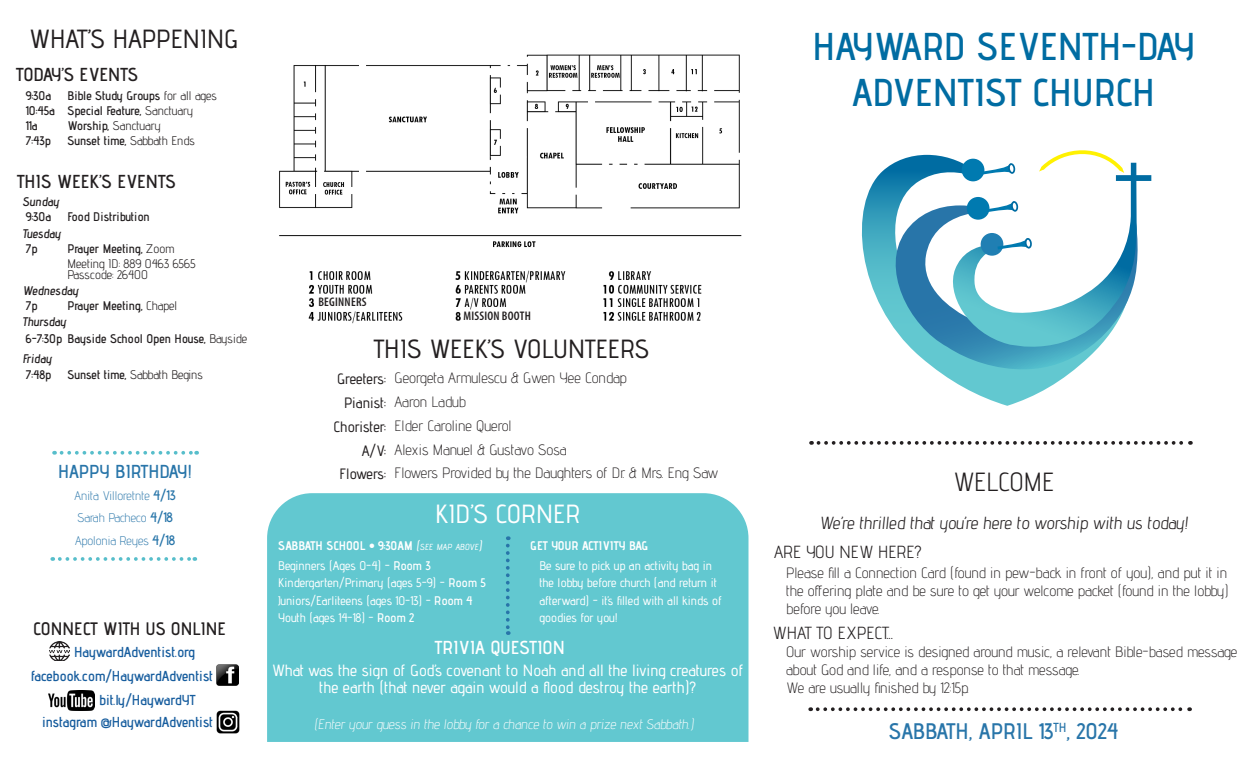
<style>
.page{position:relative;width:1260px;height:765px;background:#fff}
.page>*{position:absolute;margin:0;border:0;box-sizing:border-box;transform-origin:0 0}
.t1{font:600 38.75px "Advent Pro";color:#006ca2}
.t2{font:500 26.25px "Advent Pro";color:#231f20}
.t3{font:500 26.25px "Advent Pro";color:#fff}
.t4{font:26.25px "Advent Pro";color:#231f20}
.t5{font:600 22.5px "Advent Pro";color:#2875a9}
.t6{font:600 18.75px "Advent Pro";color:#231f20}
.t7{font:600 18.75px "Advent Pro";color:#fff}
.t8{font:600 18.75px "Advent Pro";color:#2875a9}
.t9{font:600 18px "Advent Pro";color:#231f20}
.t10{font:17.5px "Advent Pro";color:#231f20}
.t11{font:500 16.25px/17.5px "Advent Pro";color:#fff;text-align:center}
.t12{font:300 15px/18px "Advent Pro";color:#231f20;text-align:justify}
.t13{font:500 15px "Advent Pro";color:#231f20}
.t14{font:600 14.38px "Advent Pro";color:#175d9e}
.t15{font:300 13.75px "Advent Pro";color:#fff}
.t16{font:600 12.5px "Advent Pro";color:#231f20}
.t17{font:500 12.5px/17.5px "Advent Pro";color:#fff}
.t18{font:12.5px "Advent Pro";color:#231f20}
.t19{font:300 12.5px "Advent Pro";color:#2875a9}
.t20{font:700 12.5px "Advent Pro";color:#fff}
.t21{font:600 condensed 12.5px "Myriad Pro";letter-spacing:.02em;color:#231f20}
.s1{font-weight:400}
.s2{font-weight:600}
.s3{font-weight:600;font-size:13.75px}
.s4{font-weight:500}
.s5{font-weight:500;font-size:8.75px}
</style>
<div class="page">
<div style="left:267px;top:493px;width:481px;height:249px;background:#62c8d0"></div>
<img style="left:279px;top:54px;width:463px;height:194px">
<img style="left:48px;top:691px;width:47px;height:19px">
<img style="left:49px;top:642px;width:20px;height:19px">
<img style="left:217px;top:664px;width:21px;height:21px">
<img style="left:216px;top:710px;width:24px;height:24px">
<svg style="left:506px;top:546px;width:4px;height:89px"></svg>
<svg style="left:62px;top:451px;width:135px;height:4px"></svg>
<svg style="left:60px;top:557px;width:135px;height:4px"></svg>
<img style="left:308px;top:270px;width:394px;height:54px">
<div style="left:462px;top:310px;width:59px;height:12px;background:#fff"></div>
<div style="left:318px;top:297px;width:59px;height:12px;background:#fff"></div>
<svg style="left:861px;top:155px;width:276px;height:251px"></svg>
<div style="left:962px;top:159px;width:22px;height:22px;background:#007ab0;border-radius:50%"></div>
<svg style="left:981px;top:162px;width:35px;height:1px"></svg>
<svg style="left:880px;top:205px;width:257px;height:165px"></svg>
<svg style="left:945px;top:163px;width:206px;height:199px"></svg>
<div style="left:981px;top:233px;width:22px;height:23px;background:#207fb3;border-radius:50%"></div>
<svg style="left:997px;top:237px;width:36px;height:13px"></svg>
<svg style="left:1038px;top:150px;width:88px;height:24px"></svg>
<svg style="left:818px;top:441px;width:373px;height:4px"></svg>
<svg style="left:818px;top:707px;width:372px;height:4px"></svg>
<p class="t2" style="left:29px;top:23px;width:211px">WHAT’S HAPPENING</p>
<p class="t6" style="left:16px;top:63px;width:124px">TODAY’S EVENTS</p>
<p class="t16" style="left:26px;top:88px;width:27px">9:30a</p>
<p class="t16" style="left:68px;top:88px;width:151px">Bible Study Groups <span class="s1">for all ages</span></p>
<p class="t16" style="left:26px;top:103px;width:169px">10:45a Special Feature, <span class="s1">Sanctuary</span></p>
<p class="t16" style="left:26px;top:118px;width:13px">11a</p>
<p class="t18" style="left:68px;top:118px;width:95px"><span class="s2">Worship,</span> Sanctuary</p>
<p class="t16" style="left:26px;top:133px;width:26px">7:43p</p>
<p class="t16" style="left:68px;top:133px;width:129px">Sunset time, <span class="s1">Sabbath Ends</span></p>
<p class="t6" style="left:17px;top:170px;width:161px">THIS WEEK’S EVENTS</p>
<p class="t16" style="left:22px;top:194px;width:40px">Sunday</p>
<p class="t16" style="left:26px;top:209px;width:27px">9:30a</p>
<p class="t16" style="left:68px;top:209px;width:84px">Food Distribution</p>
<p class="t16" style="left:22px;top:226px;width:42px">Tuesday</p>
<p class="t16" style="left:26px;top:241px;width:13px">7p</p>
<p class="t16" style="left:68px;top:241px;width:108px">Prayer Meeting, <span class="s1">Zoom</span></p>
<p class="t18" style="left:68px;top:256px;width:129px">Meeting ID: 889 0463 6565</p>
<p class="t18" style="left:68px;top:267px;width:82px">Passcode: 26400</p>
<p class="t16" style="left:22px;top:283px;width:60px">Wednesday</p>
<p class="t16" style="left:26px;top:298px;width:13px">7p</p>
<p class="t16" style="left:68px;top:298px;width:111px">Prayer Meeting, <span class="s1">Chapel</span></p>
<p class="t16" style="left:22px;top:314px;width:47px">Thursday</p>
<p class="t16" style="left:26px;top:331px;width:223px">6-7:30p Bayside School Open House, <span class="s1">Bayside</span></p>
<p class="t16" style="left:22px;top:351px;width:33px">Friday</p>
<p class="t16" style="left:26px;top:367px;width:27px">7:48p</p>
<p class="t18" style="left:68px;top:367px;width:137px"><span class="s2">Sunset time,</span> Sabbath Begins</p>
<p class="t8" style="left:58px;top:460px;width:136px">HAPPY BIRTHDAY!</p>
<p class="t19" style="left:75px;top:488px;width:102px">Anita Villoretnte <span class="s3">4/13</span></p>
<p class="t19" style="left:77px;top:510px;width:97px">Sarah Pacheco <span class="s3">4/18</span></p>
<p class="t19" style="left:75px;top:533px;width:101px">Apolonia Reyes <span class="s3">4/18</span></p>
<p class="t9" style="left:33px;top:618px;width:194px">CONNECT WITH US ONLINE</p>
<p class="t14" style="left:74px;top:643px;width:123px">HaywardAdventist.org</p>
<p class="t14" style="left:31px;top:667px;width:184px">facebook.com/HaywardAdventist</p>
<p class="t14" style="left:42px;top:713px;width:172px">instagram @HaywardAdventist</p>
<p class="t14" style="left:99px;top:691px;width:98px">bit.ly/HaywardYT</p>
<p class="t21" style="left:318px;top:294px;width:50px">BEGINNERS</p>
<p class="t21" style="left:463px;top:309px;width:69px">MISSION BOOTH</p>
<p class="t2" style="left:374px;top:333px;width:277px">THIS WEEK’S VOLUNTEERS</p>
<p class="t13" style="left:337px;top:370px;width:50px">Greeters:</p>
<p class="t13" style="left:344px;top:394px;width:43px">Pianist:</p>
<p class="t13" style="left:334px;top:417px;width:54px">Chorister:</p>
<p class="t13" style="left:362px;top:441px;width:26px">A/V:</p>
<p class="t13" style="left:339px;top:465px;width:48px">Flowers:</p>
<p class="t12" style="left:395px;top:369px;width:234px">Georgeta Armulescu &amp; Gwen Yee Condap</p>
<p class="t12" style="left:395px;top:393px;width:73px">Aaron Ladub</p>
<p class="t12" style="left:395px;top:416px;width:118px">Elder Caroline Querol</p>
<p class="t12" style="left:395px;top:440px;width:174px">Alexis Manuel &amp; Gustavo Sosa</p>
<p class="t12" style="left:395px;top:464px;width:325px">Flowers Provided by the Daughters of Dr. &amp; Mrs. Eng Saw</p>
<p class="t3" style="left:435px;top:498px;width:147px">KID’S CORNER</p>
<p class="t20" style="left:278px;top:538px;width:207px">SABBATH SCHOOL • 9:30AM <span class="s4">(</span><span class="s5">SEE MAP ABOVE</span><span class="s4">)</span></p>
<p class="t20" style="left:530px;top:538px;width:119px">GET YOUR ACTIVITY BAG</p>
<p class="t17" style="left:278px;top:556px;width:154px">Beginners (Ages 0-4) - <span class="s2">Room 3</span></p>
<p class="t17" style="left:278px;top:574px;width:209px">Kindergarten/Primary (ages 5-9) - <span class="s2">Room 5</span></p>
<p class="t17" style="left:278px;top:591px;width:196px">Juniors/Earliteens (ages 10-13) - <span class="s2">Room 4</span></p>
<p class="t17" style="left:278px;top:609px;width:137px">Youth (ages 14-18) - <span class="s2">Room 2</span></p>
<p class="t7" style="left:435px;top:636px;width:132px">TRIVIA QUESTION</p>
<p class="t17" style="left:539px;top:556px;width:184px">Be sure to pick up an activity bag in the lobby before church (and return it afterward) - it’s filled with all kinds of goodies for you!</p>
<p class="t11" style="left:272px;top:661px;width:473px">What was the sign of God’s covenant to Noah and all the living creatures of the earth (that never again would a flood destroy the earth)?</p>
<p class="t15" style="left:314px;top:716px;width:383px">(Enter your guess in the lobby for a chance to win a prize next Sabbath.)</p>
<p class="t1" style="left:813px;top:23px;width:384px">HAYWARD SEVENTH-DAY</p>
<p class="t1" style="left:852px;top:69px;width:304px">ADVENTIST CHURCH</p>
<p class="t4" style="left:953px;top:465px;width:103px">WELCOME</p>
<p class="t10" style="left:819px;top:512px;width:372px">We’re thrilled that you’re here to worship with us today!</p>
<p class="t12" style="left:786px;top:564px;width:444px">Please fill a Connection Card (found in pew-back in front of you), and put it in the offering plate and be sure to get your welcome packet (found in the lobby) before you leave.</p>
<p class="t10" style="left:774px;top:541px;width:149px">ARE YOU NEW HERE?</p>
<p class="t10" style="left:773px;top:622px;width:122px">WHAT TO EXPECT...</p>
<p class="t12" style="left:786px;top:642px;width:453px">Our worship service is designed around music, a relevant Bible-based message about God and life, and a response to that message.</p>
<p class="t12" style="left:786px;top:678px;width:184px">We are usually finished by 12:15p.</p>
<p class="t5" style="left:889px;top:718px;width:231px">SABBATH, APRIL 13<sup>TH</sup>, 2024</p>
</div>
